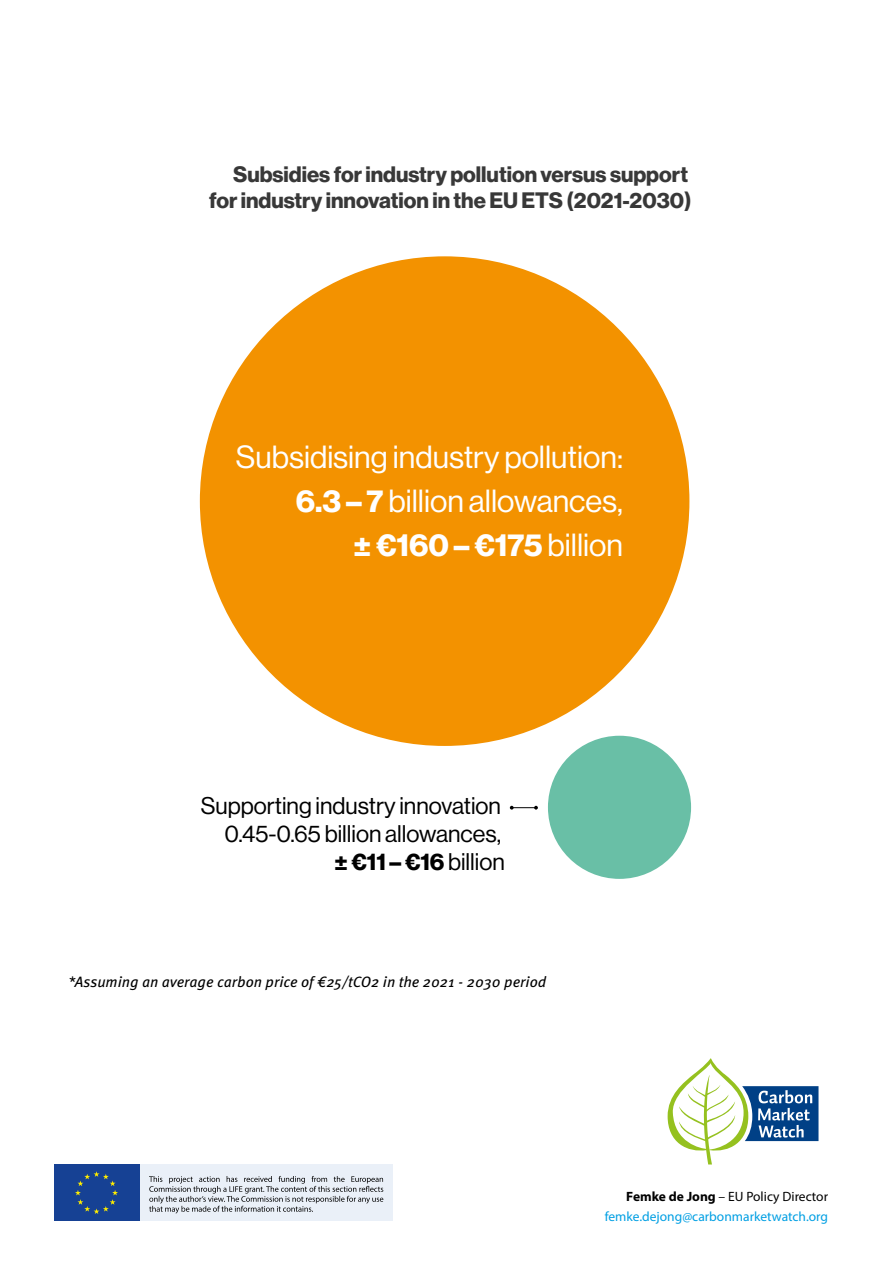
<style>
.page{position:relative;width:893px;height:1263px;background:#fff}
.page>*{position:absolute;margin:0;border:0;box-sizing:border-box;transform-origin:0 0}
.t1{font:31.35px/43.8px "N Haas Grotesk DS Pro 55 Rg";color:#fff;text-align:right}
.t2{font:31.35px "N Haas Grotesk DS Pro 75 Bd";color:#fff}
.t3{font:23.55px/28.3px "N Haas Grotesk DS Pro 55 Rg";color:#000;text-align:right}
.t4{font:23.55px "N Haas Grotesk DS Pro 75 Bd";color:#000}
.t5{font:21.9px/26.2px "N Haas Grotesk DS Pro 75 Bd";color:#383838;text-align:right}
.t6{font:italic 15px "Meta Pro";color:#000}
.t7{font:13.5px/20.4px "Myriad Pro";color:#009fe3;text-align:right}
.s1{font-family:"N Haas Grotesk DS Pro 75 Bd"}
.s2{font-family:"N Haas Grotesk DS Pro 55 Rg"}
.s3{font-weight:700;color:#000}
.s4{color:#000}
</style>
<div class="page">
<div style="left:139px;top:1164px;width:254px;height:57px;background:#eaf0f8"></div>
<div style="left:54px;top:1164px;width:85px;height:57px;background:#164194"></div>
<svg style="left:75px;top:1171px;width:43px;height:43px"></svg>
<svg style="left:149px;top:1176px;width:234px;height:37px"></svg>
<svg style="left:668px;top:1058px;width:150px;height:106px"></svg>
<div style="left:200px;top:256px;width:489px;height:490px;background:#f39200;border-radius:50%"></div>
<div style="left:548px;top:736px;width:143px;height:143px;background:#69bfa6;border-radius:50%"></div>
<svg style="left:510px;top:806px;width:28px;height:3px"></svg>
<p class="t5" style="left:209px;top:161px;width:484px">Subsidies for industry pollution versus support for industry innovation in the EU ETS (2021-2030)</p>
<h1 class="t1" style="left:236px;top:436px;width:389px">Subsidising industry pollution:<br><span class="s1">6.3 – 7</span> billion allowances,</h1>
<h1 class="t2" style="left:353px;top:527px;width:271px">± €160 – €175 <span class="s2">billion</span></h1>
<p class="t3" style="left:201px;top:791px;width:302px">Supporting industry innovation<br>0.45-0.65 billion allowances,</p>
<p class="t4" style="left:334px;top:848px;width:172px">± €11 – €16 <span class="s2">billion</span></p>
<p class="t6" style="left:68px;top:970px;width:480px">*Assuming an average carbon price of €25/tCO2 in the 2021 - 2030 period</p>
<p class="t7" style="left:605px;top:1186px;width:225px"><span class="s3">Femke de Jong</span> <span class="s4">– EU Policy Director </span>femke.dejong@carbonmarketwatch.org</p>
</div>
